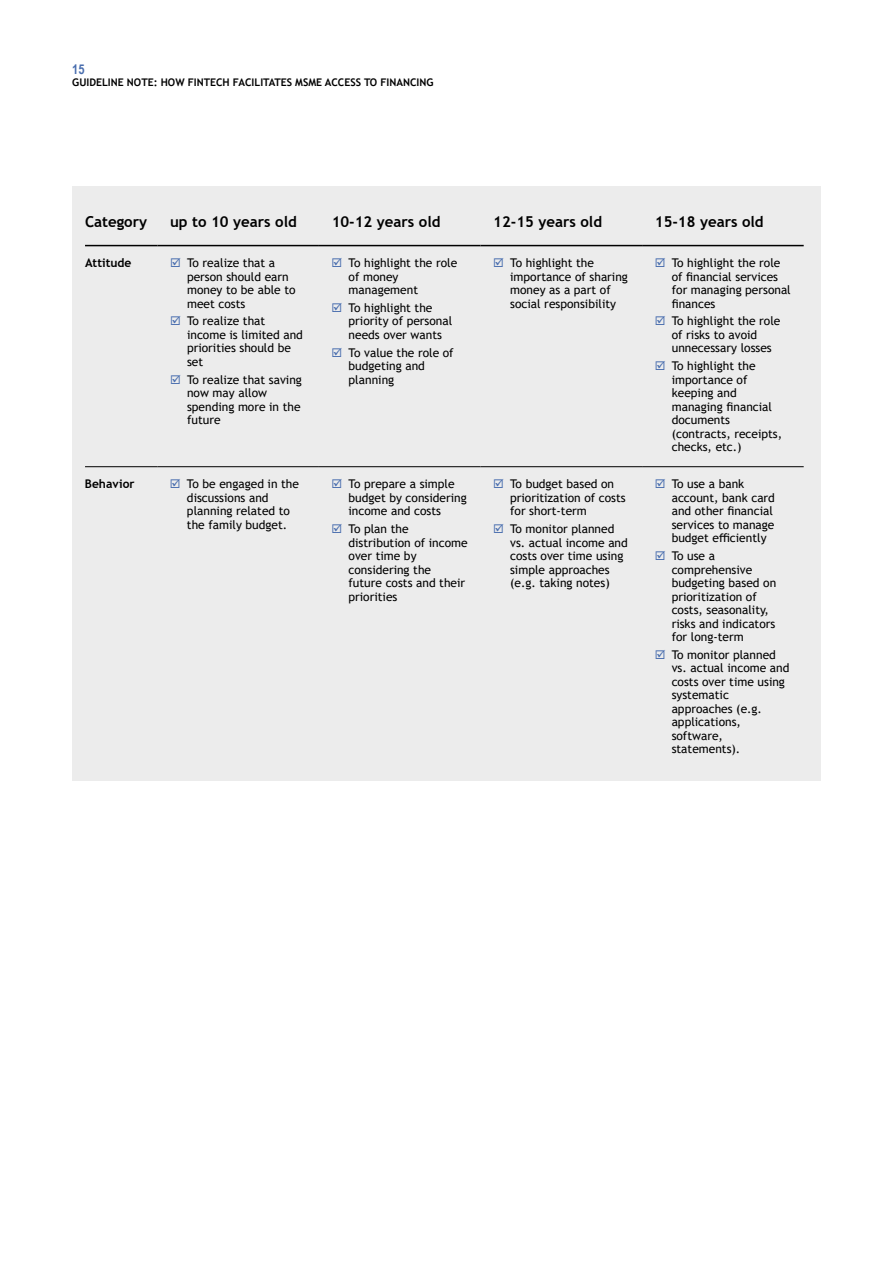
<style>
.page{position:relative;width:893px;height:1263px;background:#fff}
.page>*{position:absolute;margin:0;border:0;box-sizing:border-box;transform-origin:0 0}
.t1{font:700 15px "Trebuchet MS";color:#000}
.t2{font:700 13.5px "Arial Narrow";color:#486dae}
.t3{font:12px/13.5px "Trebuchet MS";color:#000}
.t4{font:700 12px "Trebuchet MS";color:#000}
.t5{font:700 10.5px "Trebuchet MS";color:#000}
</style>
<div class="page">
<div style="left:72px;top:186px;width:749px;height:594px;background:#ececec"></div>
<hr style="left:85px;top:466px;width:72px;height:1px;background:#000">
<hr style="left:157px;top:466px;width:162px;height:1px;background:#000">
<hr style="left:319px;top:466px;width:161px;height:1px;background:#000">
<hr style="left:480px;top:466px;width:162px;height:1px;background:#000">
<hr style="left:642px;top:466px;width:162px;height:1px;background:#000">
<hr style="left:85px;top:245px;width:72px;height:1px;background:#000">
<hr style="left:157px;top:245px;width:162px;height:1px;background:#000">
<hr style="left:319px;top:245px;width:161px;height:1px;background:#000">
<hr style="left:480px;top:245px;width:162px;height:1px;background:#000">
<hr style="left:642px;top:245px;width:162px;height:1px;background:#000">
<p class="t2" style="left:72px;top:59px;width:14px">15</p>
<p class="t5" style="left:72px;top:75px;width:363px">GUIDELINE NOTE: HOW FINTECH FACILITATES MSME ACCESS TO FINANCING</p>
<p class="t1" style="left:85px;top:212px;width:64px">Category</p>
<p class="t1" style="left:170px;top:212px;width:128px">up to 10 years old</p>
<p class="t1" style="left:332px;top:212px;width:110px">10-12 years old</p>
<p class="t1" style="left:493px;top:212px;width:110px">12-15 years old</p>
<p class="t1" style="left:655px;top:212px;width:110px">15-18 years old</p>
<p class="t4" style="left:85px;top:255px;width:48px">Attitude</p>
<p class="t3" style="left:187px;top:256px;width:110px">To realize that a person should earn money to be able to meet costs</p>
<p class="t3" style="left:187px;top:314px;width:117px">To realize that income is limited and priorities should be set</p>
<p class="t3" style="left:187px;top:373px;width:116px">To realize that saving now may allow spending more in the future</p>
<p class="t3" style="left:510px;top:256px;width:119px">To highlight the importance of sharing money as a part of social responsibility</p>
<p class="t3" style="left:672px;top:256px;width:121px">To highlight the role of financial services for managing personal finances</p>
<p class="t3" style="left:672px;top:314px;width:110px">To highlight the role of risks to avoid unnecessary losses</p>
<p class="t3" style="left:672px;top:359px;width:112px">To highlight the importance of keeping and managing financial documents (contracts, receipts, checks, etc.)</p>
<p class="t3" style="left:349px;top:256px;width:110px">To highlight the role of money management</p>
<p class="t3" style="left:349px;top:301px;width:105px">To highlight the priority of personal needs over wants</p>
<p class="t3" style="left:349px;top:346px;width:107px">To value the role of budgeting and planning</p>
<p class="t4" style="left:85px;top:476px;width:51px">Behavior</p>
<p class="t3" style="left:187px;top:477px;width:114px">To be engaged in the discussions and planning related to the family budget.</p>
<p class="t3" style="left:349px;top:477px;width:120px">To prepare a simple budget by considering income and costs</p>
<p class="t3" style="left:349px;top:522px;width:121px">To plan the distribution of income over time by considering the future costs and their priorities</p>
<p class="t3" style="left:510px;top:477px;width:117px">To budget based on prioritization of costs for short-term</p>
<p class="t3" style="left:510px;top:522px;width:119px">To monitor planned vs. actual income and costs over time using simple approaches (e.g. taking notes)</p>
<p class="t3" style="left:672px;top:477px;width:105px">To use a bank account, bank card and other financial services to manage budget efficiently</p>
<p class="t3" style="left:672px;top:549px;width:106px">To use a comprehensive budgeting based on prioritization of costs, seasonality, risks and indicators for long-term</p>
<p class="t3" style="left:672px;top:648px;width:119px">To monitor planned vs. actual income and costs over time using systematic approaches (e.g. applications, software, statements).</p>
</div>
